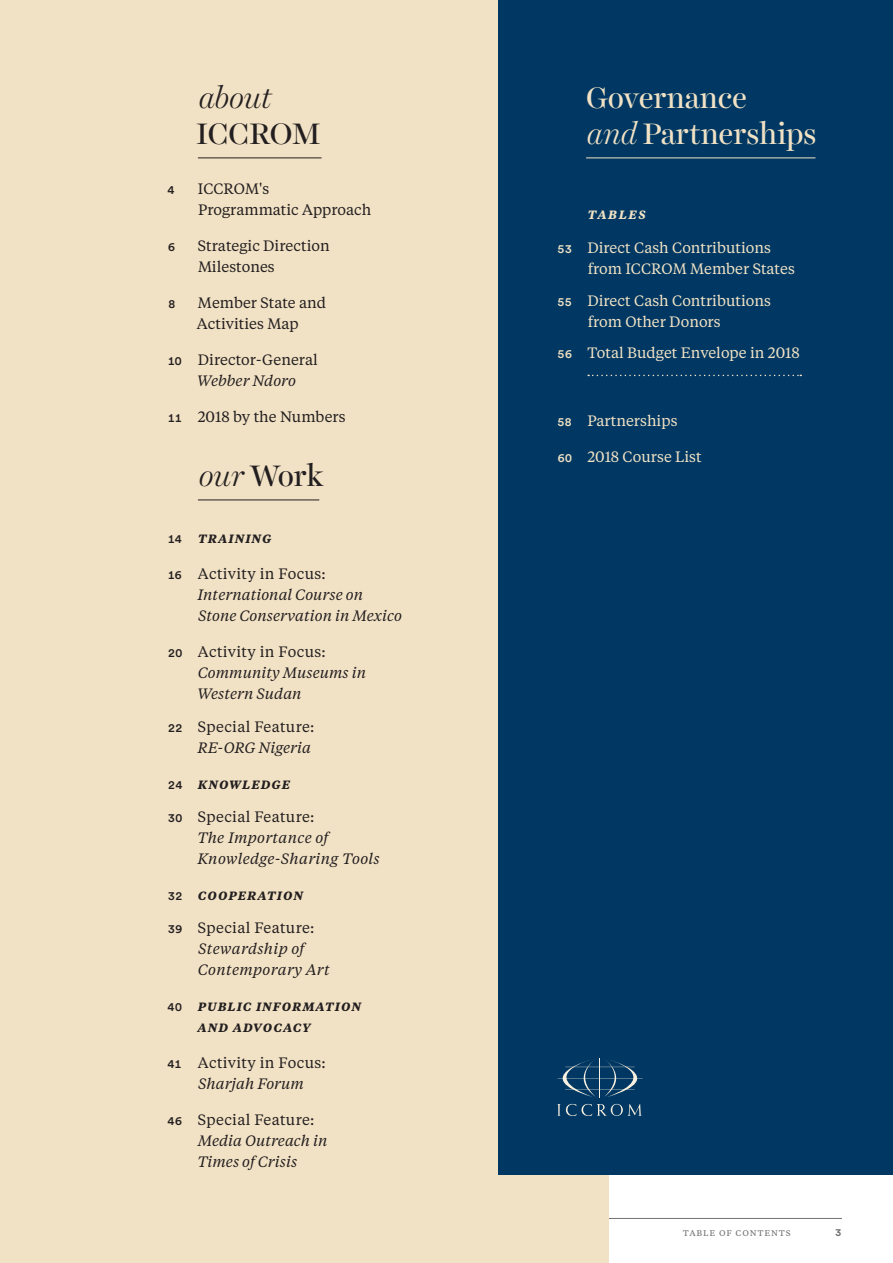
<style>
.page{position:relative;width:893px;height:1263px;background:#fff}
.page>*{position:absolute;margin:0;border:0;box-sizing:border-box;transform-origin:0 0}
.t1{font:30px/36px "Harriet Display";color:#f2e2c5}
.t2{font:30px "Harriet Display";letter-spacing:-.01em;color:#231f20}
.t3{font:italic 300 30px "Harriet Display";color:#231f20}
.t4{font:italic 15px/21px "Tiempos Text";color:#231f20}
.t5{font:15px/21px "Tiempos Text";color:#f2e2c5}
.t6{font:15px/21px "Tiempos Text";color:#231f20}
.t7{font:italic 15px/21px "Tiempos Text";letter-spacing:.02em;color:#231f20}
.t8{font:15px/21px "Tiempos Text";letter-spacing:.02em;color:#231f20;text-align:right}
.t9{font:italic 700 12px/21px "Tiempos Text";letter-spacing:.1em;color:#231f20}
.t10{font:500 12px "Circular Std";letter-spacing:.03em;color:#231f20}
.t11{font:italic 700 12px "Tiempos Text";letter-spacing:.15em;color:#f2e2c5}
.t12{font:700 10.5px "Circular Std";color:#717275}
.t13{font:9.75px "Tiempos Text";letter-spacing:.08em;color:#717275}
.s1{font-family:"Circular Std";font-weight:500;font-size:12px}
.s2{font-style:italic}
.s3{font-weight:300;font-style:italic}
.s4{font-family:"Circular Std";font-weight:500;font-style:normal;font-size:12px}
.s5{font-style:normal}
</style>
<div class="page">
<hr style="left:90px;top:1218px;width:752px;height:1px;background:#717275">
<div style="left:0;top:0;width:608px;height:1263px;background:#f2e2c5"></div>
<div style="left:498px;top:0;width:395px;height:1175px;background:#003863"></div>
<hr style="left:198px;top:500px;width:121px;height:1px;background:#231f20">
<svg style="left:588px;top:375px;width:213px;height:1px"></svg>
<hr style="left:586px;top:158px;width:229px;height:1px;background:#f2e2c5">
<hr style="left:198px;top:158px;width:124px;height:1px;background:#231f20">
<hr style="left:600px;top:1058px;width:1px;height:40px;background:#f9f0e0">
<svg style="left:557px;top:1104px;width:3px;height:12px"></svg>
<svg style="left:566px;top:1104px;width:76px;height:12px"></svg>
<svg style="left:557px;top:1060px;width:39px;height:37px"></svg>
<svg style="left:604px;top:1060px;width:34px;height:37px"></svg>
<hr style="left:565px;top:1067px;width:70px;height:1px;background:#f9f0e0">
<hr style="left:558px;top:1078px;width:85px;height:1px;background:#f9f0e0">
<hr style="left:565px;top:1089px;width:69px;height:1px;background:#f9f0e0">
<h1 class="t3" style="left:199px;top:77px;width:75px">about</h1>
<h1 class="t2" style="left:197px;top:113px;width:125px">ICCROM</h1>
<p class="t10" style="left:168px;top:182px;width:8px">4</p>
<p class="t6" style="left:198px;top:177px;width:175px">ICCROM's<br>Programmatic Approach</p>
<p class="t10" style="left:168px;top:239px;width:8px">6</p>
<p class="t6" style="left:198px;top:234px;width:133px">Strategic Direction<br>Milestones</p>
<p class="t10" style="left:168px;top:296px;width:8px">8</p>
<p class="t6" style="left:197px;top:291px;width:131px">Member State and<br>Activities Map</p>
<p class="t6" style="left:168px;top:348px;width:152px;text-align:center"><span class="s1">10</span> Director-General<br><span class="s2">Webber Ndoro</span></p>
<p class="t6" style="left:168px;top:405px;width:179px"><span class="s1">11</span> 2018 by the Numbers</p>
<h1 class="t2" style="left:199px;top:455px;width:126px"><span class="s3">our</span> Work</h1>
<p class="t10" style="left:168px;top:531px;width:16px">14</p>
<p class="t9" style="left:198px;top:528px;width:75px">TRAINING</p>
<p class="t4" style="left:197px;top:563px;width:206px;text-indent:-30px"><span class="s4">16</span> <span class="s5">Activity in Focus:<br></span>International Course on<br>Stone Conservation in Mexico</p>
<p class="t4" style="left:197px;top:641px;width:171px;text-indent:-29px"><span class="s4">20</span> <span class="s5">Activity in Focus:<br></span>Community Museums in<br>Western Sudan</p>
<p class="t8" style="left:168px;top:716px;width:148px"><span class="s1">22</span> Special Feature:<br><span class="s2">RE-ORG Nigeria</span></p>
<p class="t10" style="left:168px;top:777px;width:16px">24</p>
<p class="t9" style="left:198px;top:774px;width:93px">KNOWLEDGE</p>
<p class="t7" style="left:197px;top:806px;width:184px;text-indent:-29px"><span class="s4">30</span> <span class="s5">Special Feature:<br></span>The Importance of<br>Knowledge-Sharing Tools</p>
<p class="t10" style="left:168px;top:888px;width:15px">32</p>
<p class="t9" style="left:198px;top:885px;width:106px">COOPERATION</p>
<p class="t7" style="left:198px;top:917px;width:134px;text-indent:-29px"><span class="s4">39</span> <span class="s5">Special Feature:<br></span>Stewardship of<br>Contemporary Art</p>
<p class="t10" style="left:168px;top:999px;width:16px">40</p>
<p class="t9" style="left:198px;top:996px;width:165px">PUBLIC INFORMATION<br>AND ADVOCACY</p>
<p class="t8" style="left:168px;top:1052px;width:160px;text-align:center"><span class="s1">41</span> Activity in Focus:<br><span class="s2">Sharjah Forum</span></p>
<p class="t4" style="left:197px;top:1109px;width:132px;text-indent:-30px"><span class="s4">46</span> <span class="s5">Special Feature:<br></span>Media Outreach in<br>Times ofCrisis</p>
<h1 class="t1" style="left:586px;top:79px;width:232px">Governance<br><span class="s3">and</span> Partnerships</h1>
<p class="t11" style="left:587px;top:206px;width:59px">TABLES</p>
<p class="t5" style="left:588px;top:237px;width:209px;text-indent:-30px"><span class="s1">53</span> Direct Cash Contributions from ICCROM Member States</p>
<p class="t5" style="left:588px;top:289px;width:185px;text-indent:-30px"><span class="s1">55</span> Direct Cash Contributions from Other Donors</p>
<p class="t5" style="left:558px;top:342px;width:244px"><span class="s1">56</span> Total Budget Envelope in 2018</p>
<p class="t5" style="left:558px;top:409px;width:121px"><span class="s1">58</span> Partnerships</p>
<p class="t5" style="left:558px;top:445px;width:145px"><span class="s1">60</span> 2018 Course List</p>
<p class="t13" style="left:683px;top:1226px;width:109px">TABLE OF CONTENTS</p>
<p class="t12" style="left:835px;top:1225px;width:7px">3</p>
</div>
